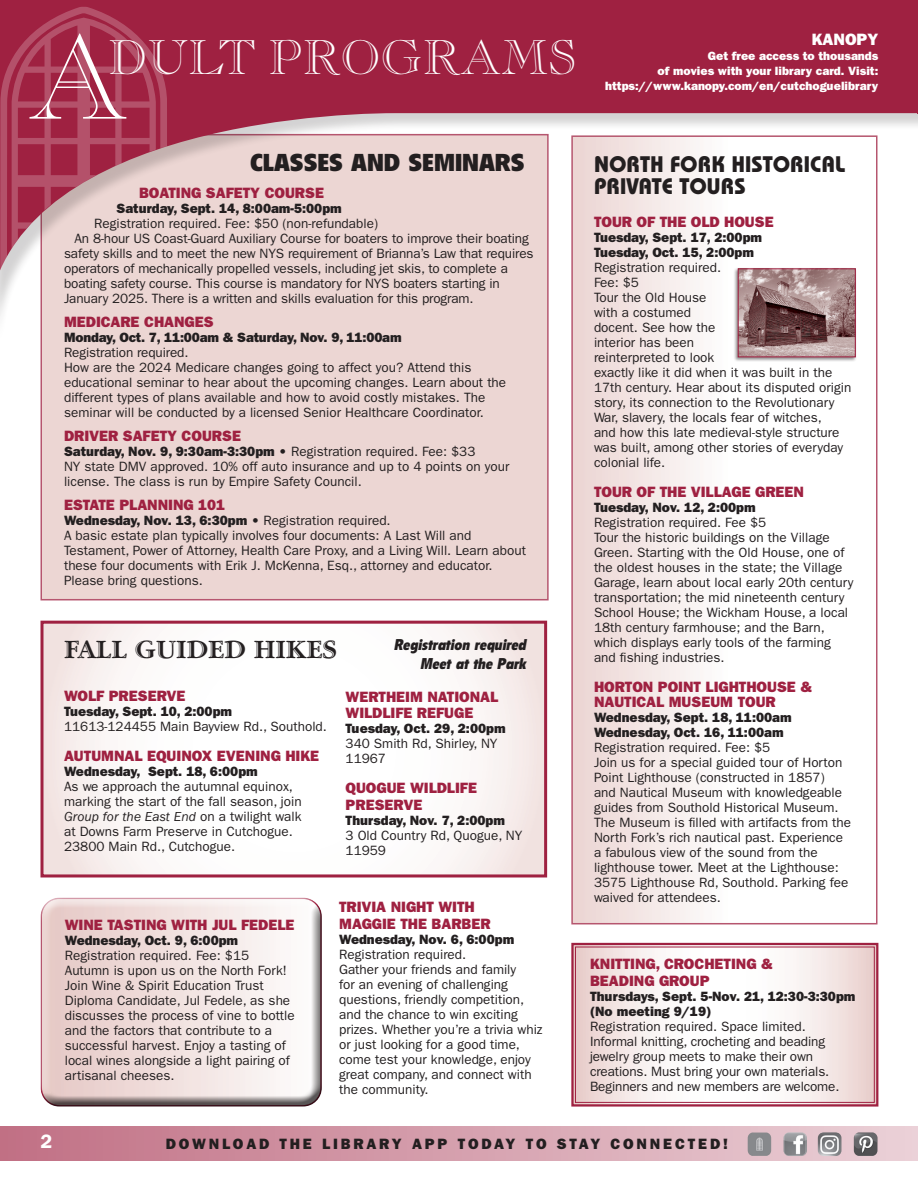
<style>
.page{position:relative;width:918px;height:1188px;background:#fff}
.page>*{position:absolute;margin:0;border:0;box-sizing:border-box;transform-origin:0 0}
.t1{font:118.35px "Caslon Open Face LT Std";color:#fff}
.t2{font:48px "Caslon Open Face LT Std";color:#fff}
.t3{font:700 25.5px "Garamond Std Handtooled";color:#231f20}
.t4{font:900 condensed 24px "Flyer LT Std";color:#231f20;scale:1.15 1}
.t5{font:700 22.5px/22px "Bauhaus Std";color:#231f20}
.t6{font:600 19.5px "ITC Franklin Gothic Std";color:#fff}
.t7{font:16.5px "ITC Franklin Gothic Std Hvy";color:#fff}
.t8{font:italic 900 condensed 15.3px/18.8px "Flyer LT Std";color:#231f20;text-align:right}
.t9{font:15px/16.5px "ITC Franklin Gothic Std Hvy";color:#9f2141}
.t10{font:15px "ITC Franklin Gothic Std Hvy";letter-spacing:.19em;color:#231f20}
.t11{font:13.5px/15px "ITC Franklin Gothic Std";color:#231f20}
.t12{font:13.5px/15px "ITC Franklin Gothic Std Hvy";color:#231f20}
.t13{font:12px/15px "ITC Franklin Gothic Std Hvy";color:#fff;text-align:right}
.s1{font-family:"ITC Franklin Gothic Std"}
.s2{font-style:italic}
</style>
<div class="page">
<div style="left:38px;top:892px;width:285px;height:203px;background:#fff;opacity:.75"></div>
<div style="left:38px;top:902px;width:285px;height:205px;background:#231f20;opacity:.75"></div>
<div style="left:0;top:1126px;width:918px;height:35px;background:linear-gradient(to right,#c17084,#ead1d7)"></div>
<div style="left:572px;top:136px;width:305px;height:788px;background:linear-gradient(to right,#efdedc,#fff)"></div>
<div style="left:40px;top:134px;width:509px;height:466px;background:#ecd6d3;border:2px solid #9f2141"></div>
<div style="left:0;top:0;width:918px;height:352px;background:#231f20;opacity:.2"></div>
<svg style="left:0;top:0;width:918px;height:337px"></svg>
<hr style="left:917px;top:0;width:1px;height:113px;background:#9f2141">
<svg style="left:0;top:6px;width:167px;height:264px"></svg>
<svg style="left:571px;top:942px;width:308px;height:165px"></svg>
<div style="left:575px;top:947px;width:300px;height:156px;border:1px solid #9f2141"></div>
<div style="left:733px;top:268px;width:124px;height:94px;background:#231f20;opacity:.5"></div>
<img style="left:740px;top:270px;width:114px;height:85px">
<div style="left:738px;top:268px;width:118px;height:89px;border:1px solid #9f2141"></div>
<img style="left:854px;top:1132px;width:23px;height:24px">
<img style="left:784px;top:1132px;width:23px;height:24px">
<img style="left:748px;top:1133px;width:23px;height:23px">
<img style="left:818px;top:1132px;width:23px;height:24px">
<svg style="left:44px;top:625px;width:499px;height:248px"></svg>
<div style="left:40px;top:621px;width:507px;height:256px;border:3px solid #9f2141"></div>
<h1 class="t1" style="left:28px;top:8px;width:102px">A</h1>
<h2 class="t2" style="left:108px;top:29px;width:470px">DULT PROGRAMS</h2>
<p class="t7" style="left:812px;top:30px;width:68px">KANOPY</p>
<p class="t13" style="left:605px;top:49px;width:275px">Get free access to thousands<br>of movies with your library card. Visit: https://www.kanopy.com/en/cutchoguelibrary</p>
<h3 class="t4" style="left:250px;top:148px;width:240px">CLASSES AND SEMINARS</h3>
<p class="t9" style="left:139px;top:184px;width:187px">BOATING SAFETY COURSE</p>
<p class="t12" style="left:117px;top:200px;width:227px">Saturday, Sept. 14, 8:00am-5:00pm</p>
<p class="t11" style="left:94px;top:216px;width:286px">Registration required. Fee: $50 (non-refundable)</p>
<p class="t11" style="left:75px;top:231px;width:456px">An 8-hour US Coast-Guard Auxiliary Course for boaters to improve their boating</p>
<p class="t11" style="left:64px;top:246px;width:471px">safety skills and to meet the new NYS requirement of Brianna’s Law that requires</p>
<p class="t11" style="left:64px;top:261px;width:445px">operators of mechanically propelled vessels, including jet skis, to complete a</p>
<p class="t11" style="left:64px;top:276px;width:437px">boating safety course. This course is mandatory for NYS boaters starting in</p>
<p class="t11" style="left:64px;top:291px;width:411px">January 2025. There is a written and skills evaluation for this program.</p>
<p class="t9" style="left:64px;top:313px;width:151px">MEDICARE CHANGES</p>
<p class="t12" style="left:64px;top:329px;width:339px">Monday, Oct. 7, 11:00am &amp; Saturday, Nov. 9, 11:00am</p>
<p class="t11" style="left:64px;top:345px;width:444px">Registration required.<br>How are the 2024 Medicare changes going to affect you? Attend this educational seminar to hear about the upcoming changes. Learn about the different types of plans available and how to avoid costly mistakes. The seminar will be conducted by a licensed Senior Healthcare Coordinator.</p>
<p class="t9" style="left:64px;top:427px;width:179px">DRIVER SAFETY COURSE</p>
<p class="t12" style="left:64px;top:443px;width:413px">Saturday, Nov. 9, 9:30am-3:30pm • <span class="s1">Registration required. Fee: $33</span></p>
<p class="t11" style="left:64px;top:459px;width:447px">NY state DMV approved. 10% off auto insurance and up to 4 points on your license. The class is run by Empire Safety Council.</p>
<p class="t9" style="left:64px;top:496px;width:163px">ESTATE PLANNING 101</p>
<p class="t12" style="left:64px;top:512px;width:328px">Wednesday, Nov. 13, 6:30pm • <span class="s1">Registration required.</span></p>
<p class="t11" style="left:64px;top:528px;width:464px">A basic estate plan typically involves four documents: A Last Will and Testament, Power of Attorney, Health Care Proxy, and a Living Will. Learn about these four documents with Erik J. McKenna, Esq., attorney and educator.<br>Please bring questions.</p>
<h3 class="t5" style="left:594px;top:153px;width:253px">NORTH FORK HISTORICAL<br>PRIVATE TOURS</h3>
<p class="t9" style="left:594px;top:214px;width:181px">TOUR OF THE OLD HOUSE</p>
<p class="t12" style="left:594px;top:230px;width:170px">Tuesday, Sept. 17, 2:00pm<br>Tuesday, Oct. 15, 2:00pm</p>
<p class="t11" style="left:594px;top:260px;width:259px">Registration required.<br>Fee: $5<br>Tour the Old House<br>with a costumed<br>docent. See how the<br>interior has been<br>reinterpreted to look<br>exactly like it did when it was built in the<br>17th century. Hear about its disputed origin story, its connection to the Revolutionary<br>War, slavery, the locals fear of witches,<br>and how this late medieval-style structure was built, among other stories of everyday colonial life.</p>
<p class="t9" style="left:594px;top:484px;width:212px">TOUR OF THE VILLAGE GREEN</p>
<p class="t12" style="left:594px;top:500px;width:163px">Tuesday, Nov. 12, 2:00pm</p>
<p class="t11" style="left:594px;top:515px;width:261px">Registration required. Fee $5<br>Tour the historic buildings on the Village Green. Starting with the Old House, one of the oldest houses in the state; the Village Garage, learn about local early 20th century transportation; the mid nineteenth century School House; the Wickham House, a local 18th century farmhouse; and the Barn, which displays early tools of the farming and fishing industries.</p>
<p class="t9" style="left:594px;top:679px;width:220px;line-height:15px">HORTON POINT LIGHTHOUSE &amp;<br>NAUTICAL MUSEUM TOUR</p>
<p class="t12" style="left:594px;top:710px;width:199px">Wednesday, Sept. 18, 11:00am<br>Wednesday, Oct. 16, 11:00am</p>
<p class="t11" style="left:594px;top:740px;width:259px">Registration required. Fee: $5<br>Join us for a special guided tour of Horton Point Lighthouse (constructed in 1857)<br>and Nautical Museum with knowledgeable guides from Southold Historical Museum.<br>The Museum is filled with artifacts from the North Fork’s rich nautical past. Experience a fabulous view of the sound from the lighthouse tower. Meet at the Lighthouse:<br>3575 Lighthouse Rd, Southold. Parking fee waived for attendees.</p>
<p class="t8" style="left:394px;top:635px;width:137px">Registration required<br>Meet at the Park</p>
<h3 class="t3" style="left:64px;top:635px;width:274px">FALL GUIDED HIKES</h3>
<p class="t9" style="left:64px;top:687px;width:123px">WOLF PRESERVE</p>
<p class="t12" style="left:64px;top:703px;width:170px">Tuesday, Sept. 10, 2:00pm</p>
<p class="t11" style="left:64px;top:719px;width:264px">11613-124455 Main Bayview Rd., Southold.</p>
<p class="t9" style="left:64px;top:747px;width:257px">AUTUMNAL EQUINOX EVENING HIKE</p>
<p class="t12" style="left:64px;top:763px;width:195px">Wednesday, Sept. 18, 6:00pm</p>
<p class="t11" style="left:64px;top:779px;width:239px">As we approach the autumnal equinox, marking the start of the fall season, join <span class="s2">Group for the East End</span> on a twilight walk at Downs Farm Preserve in Cutchogue.<br>23800 Main Rd., Cutchogue.</p>
<p class="t9" style="left:346px;top:688px;width:154px">WERTHEIM NATIONAL<br>WILDLIFE REFUGE</p>
<p class="t12" style="left:346px;top:721px;width:162px">Tuesday, Oct. 29, 2:00pm</p>
<p class="t11" style="left:346px;top:736px;width:153px">340 Smith Rd, Shirley, NY<br>11967</p>
<p class="t9" style="left:346px;top:780px;width:133px">QUOGUE WILDLIFE<br>PRESERVE</p>
<p class="t12" style="left:346px;top:813px;width:161px">Thursday, Nov. 7, 2:00pm</p>
<p class="t11" style="left:346px;top:828px;width:178px">3 Old Country Rd, Quogue, NY<br>11959</p>
<p class="t9" style="left:339px;top:899px;width:153px">TRIVIA NIGHT WITH<br>MAGGIE THE BARBER</p>
<p class="t12" style="left:339px;top:932px;width:177px">Wednesday, Nov. 6, 6:00pm</p>
<p class="t11" style="left:339px;top:947px;width:205px">Registration required.<br>Gather your friends and family<br>for an evening of challenging questions, friendly competition, and the chance to win exciting prizes. Whether you’re a trivia whiz or just looking for a good time, come test your knowledge, enjoy great company, and connect with the community.</p>
<p class="t9" style="left:590px;top:956px;width:184px">KNITTING, CROCHETING &amp;<br>BEADING GROUP</p>
<p class="t9" style="left:65px;top:917px;width:231px">WINE TASTING WITH JUL FEDELE</p>
<p class="t12" style="left:65px;top:933px;width:175px">Wednesday, Oct. 9, 6:00pm</p>
<p class="t11" style="left:65px;top:948px;width:232px">Registration required. Fee: $15<br>Autumn is upon us on the North Fork!<br>Join Wine &amp; Spirit Education Trust Diploma Candidate, Jul Fedele, as she discusses the process of vine to bottle and the factors that contribute to a successful harvest. Enjoy a tasting of local wines alongside a light pairing of artisanal cheeses.</p>
<p class="t12" style="left:590px;top:989px;width:267px">Thursdays, Sept. 5-Nov. 21, 12:30-3:30pm (No meeting 9/19)</p>
<p class="t11" style="left:590px;top:1019px;width:251px">Registration required. Space limited.<br>Informal knitting, crocheting and beading jewelry group meets to make their own creations. Must bring your own materials.<br>Beginners and new members are welcome.</p>
<h3 class="t6" style="left:40px;top:1130px;width:13px">2</h3>
<p class="t10" style="left:166px;top:1135px;width:563px">DOWNLOAD THE LIBRARY APP TODAY TO STAY CONNECTED!</p>
</div>
